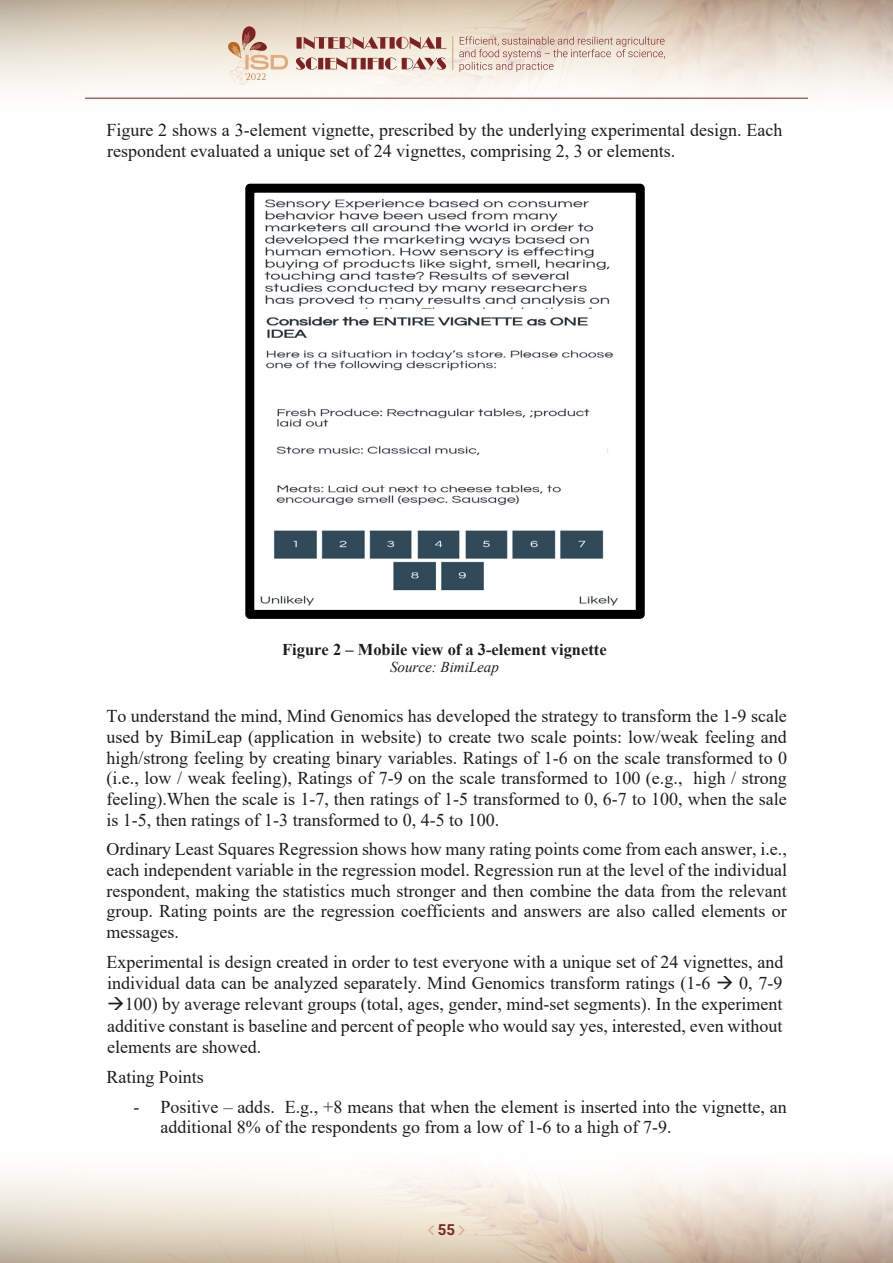
<style>
.page{position:relative;width:893px;height:1263px;background:#fff}
.page>*{position:absolute;margin:0;border:0;box-sizing:border-box;transform-origin:0 0}
.t1{font:18px/20.7px "Times New Roman";color:#1d1d1b}
.t2{font:700 16.5px "Times New Roman";color:#1d1d1b}
.t3{font:italic 15px "Times New Roman";color:#1d1d1b}
.t4{font:700 15px "Roboto";color:#802525}
</style>
<div class="page">
<hr style="left:85px;top:98px;width:723px;height:1px;background:#7d2121">
<svg style="left:228px;top:21px;width:60px;height:64px;background:#e3cdba"></svg>
<svg style="left:296px;top:57px;width:150px;height:13px;background:#c0938d"></svg>
<svg style="left:296px;top:36px;width:151px;height:13px;background:#bd9086"></svg>
<svg style="left:459px;top:36px;width:206px;height:36px;background:#e3d1c5"></svg>
<hr style="left:452px;top:37px;width:1px;height:33px;background:#d9bd91">
<img style="left:260px;top:199px;width:358px;height:407px">
<div style="left:245px;top:184px;width:400px;height:435px;border:9px solid #000"></div>
<svg style="left:428px;top:1225px;width:6px;height:10px"></svg>
<svg style="left:459px;top:1225px;width:6px;height:10px"></svg>
<p class="t1" style="left:106px;top:119px;width:677px;line-height:21.3px">Figure 2 shows a 3-element vignette, prescribed by the underlying experimental design. Each respondent evaluated a unique set of 24 vignettes, comprising 2, 3 or elements.</p>
<p class="t2" style="left:282px;top:637px;width:326px">Figure 2 – Mobile view of a 3-element vignette</p>
<p class="t3" style="left:390px;top:657px;width:110px">Source: BimiLeap</p>
<p class="t1" style="left:106px;top:705px;width:682px;text-align:justify">To understand the mind, Mind Genomics has developed the strategy to transform the 1-9 scale used by BimiLeap (application in website) to create two scale points: low/weak feeling and high/strong feeling by creating binary variables. Ratings of 1-6 on the scale transformed to 0 (i.e., low / weak feeling), Ratings of 7-9 on the scale transformed to 100 (e.g., high / strong feeling).When the scale is 1-7, then ratings of 1-5 transformed to 0, 6-7 to 100, when the sale is 1-5, then ratings of 1-3 transformed to 0, 4-5 to 100.</p>
<p class="t1" style="left:106px;top:838px;width:682px;text-align:justify">Ordinary Least Squares Regression shows how many rating points come from each answer, i.e., each independent variable in the regression model. Regression run at the level of the individual respondent, making the statistics much stronger and then combine the data from the relevant group. Rating points are the regression coefficients and answers are also called elements or messages.</p>
<p class="t1" style="left:106px;top:951px;width:678px;line-height:21.3px">Experimental is design created in order to test everyone with a unique set of 24 vignettes, and individual data can be analyzed separately. Mind Genomics transform ratings (1-6 → 0, 7-9</p>
<p class="t1" style="left:107px;top:993px;width:677px;line-height:21.3px;text-align:justify">→100) by average relevant groups (total, ages, gender, mind-set segments). In the experiment additive constant is baseline and percent of people who would say yes, interested, even without elements are showed.</p>
<p class="t1" style="left:106px;top:1066px;width:99px">Rating Points</p>
<p class="t1" style="left:160px;top:1096px;width:628px;text-indent:-27px">- Positive – adds. E.g., +8 means that when the element is inserted into the vignette, an additional 8% of the respondents go from a low of 1-6 to a high of 7-9.</p>
<p class="t4" style="left:438px;top:1219px;width:18px">55</p>
</div>
